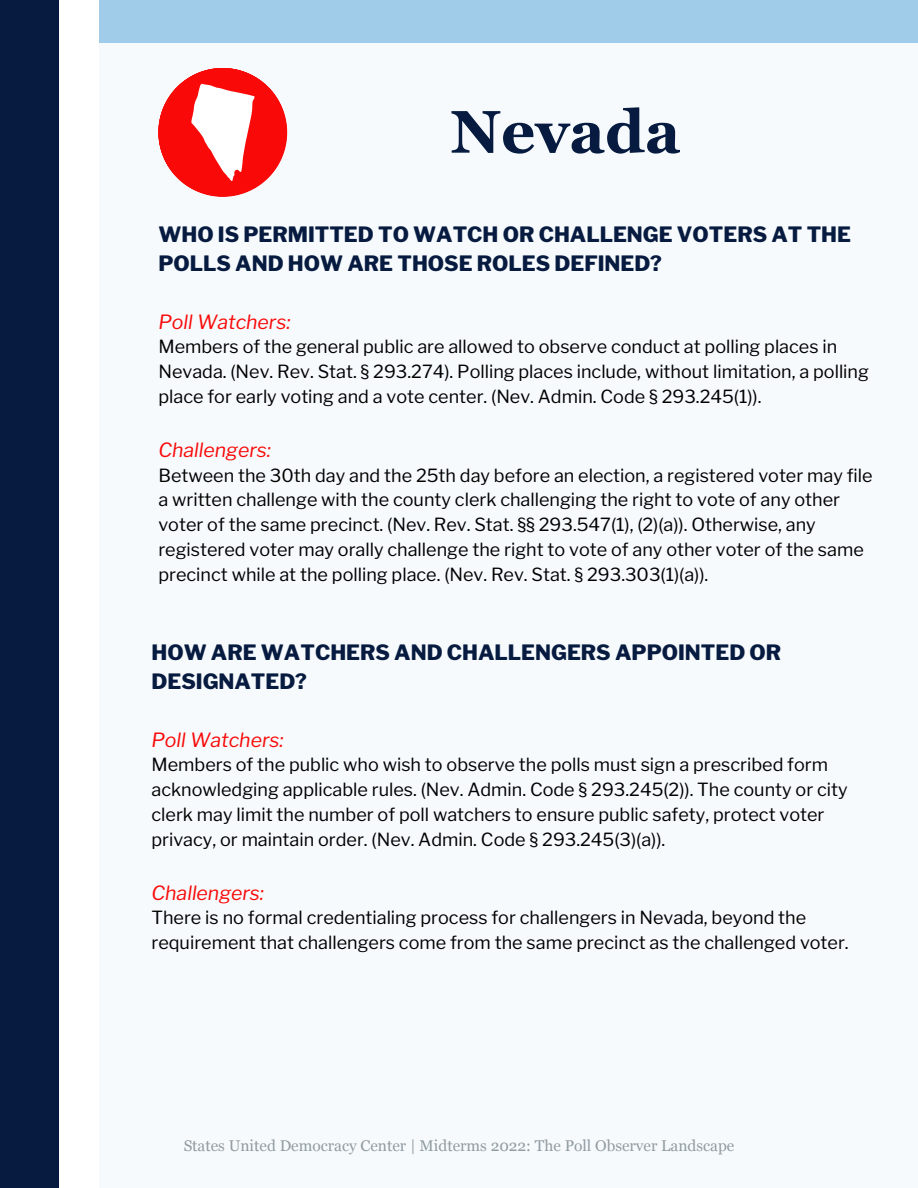
<style>
.page{position:relative;width:918px;height:1188px;background:#fff}
.page>*{position:absolute;margin:0;border:0;box-sizing:border-box;transform-origin:0 0}
.t1{font:700 60px "Georgia";color:#071b40}
.t2{font:800 21px/29.2px "Libre Franklin";color:#071b40}
.t3{font:italic 19.5px "Libre Franklin";color:#f90a09}
.t4{font:18px/24.8px "Libre Franklin";color:#000}
.t5{font:15.45px "Georgia";color:#2a3a47}
</style>
<div class="page">
<div style="left:0;top:0;width:58px;height:1188px;background:#071b40"></div>
<div style="left:99px;top:0;width:819px;height:1188px;background:#f6fafc"></div>
<div style="left:99px;top:0;width:819px;height:43px;background:#a1cce9"></div>
<svg style="left:158px;top:68px;width:129px;height:129px"></svg>
<h1 class="t1" style="left:451px;top:98px;width:231px">Nevada</h1>
<p class="t2" style="left:158px;top:220px;width:694px">WHO IS PERMITTED TO WATCH OR CHALLENGE VOTERS AT THE<br>POLLS AND HOW ARE THOSE ROLES DEFINED?</p>
<p class="t3" style="left:158px;top:310px;width:134px">Poll Watchers:</p>
<p class="t4" style="left:158px;top:334px;width:712px">Members of the general public are allowed to observe conduct at polling places in<br>Nevada. (Nev. Rev. Stat. § 293.274). Polling places include, without limitation, a polling place for early voting and a vote center. (Nev. Admin. Code § 293.245(1)).</p>
<p class="t3" style="left:158px;top:438px;width:114px">Challengers:</p>
<p class="t4" style="left:158px;top:463px;width:716px">Between the 30th day and the 25th day before an election, a registered voter may file a written challenge with the county clerk challenging the right to vote of any other voter of the same precinct. (Nev. Rev. Stat. §§ 293.547(1), (2)(a)). Otherwise, any registered voter may orally challenge the right to vote of any other voter of the same precinct while at the polling place. (Nev. Rev. Stat. § 293.303(1)(a)).</p>
<p class="t2" style="left:151px;top:638px;width:631px">HOW ARE WATCHERS AND CHALLENGERS APPOINTED OR<br>DESIGNATED?</p>
<p class="t3" style="left:151px;top:728px;width:134px">Poll Watchers:</p>
<p class="t4" style="left:151px;top:752px;width:698px">Members of the public who wish to observe the polls must sign a prescribed form acknowledging applicable rules. (Nev. Admin. Code § 293.245(2)). The county or city clerk may limit the number of poll watchers to ensure public safety, protect voter privacy, or maintain order. (Nev. Admin. Code § 293.245(3)(a)).</p>
<p class="t3" style="left:151px;top:881px;width:114px">Challengers:</p>
<p class="t4" style="left:151px;top:905px;width:699px">There is no formal credentialing process for challengers in Nevada, beyond the requirement that challengers come from the same precinct as the challenged voter.</p>
<p class="t5" style="left:184px;top:1137px;width:552px">States United Democracy Center | Midterms 2022: The Poll Observer Landscape</p>
</div>
